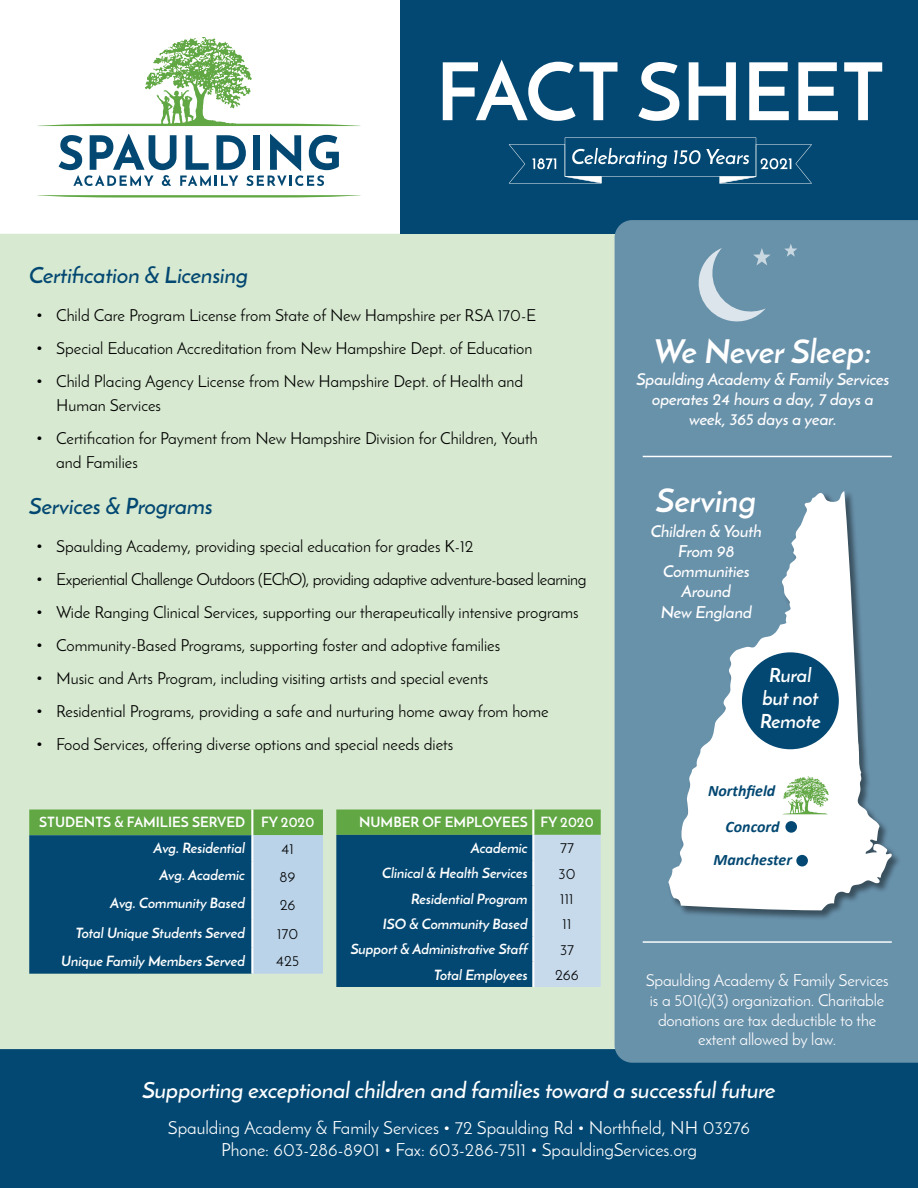
<style>
.page{position:relative;width:918px;height:1188px;background:#fff}
.page>*{position:absolute;margin:0;border:0;box-sizing:border-box;transform-origin:0 0}
.t1{font:700 79.35px "Josefin Sans";color:#fff}
.t2{font:italic 700 32.25px "Josefin Sans";color:#fff}
.t3{font:600 22.5px "Josefin Sans";color:#fff}
.t4{font:600 22.5px "Josefin Sans";color:#034872}
.t5{font:italic 700 19.2px/23px "Josefin Sans";color:#fff;text-align:center}
.t6{font:18px/21.6px "Josefin Sans";color:#fff;text-align:center}
.t7{font:16.5px/24px "Josefin Sans";color:#000}
.t8{font:600 16.5px/19.8px "Josefin Sans";color:#fff;text-align:center}
.t9{font:16.5px/19.8px "Josefin Sans";letter-spacing:-.01em;color:#fff;text-align:center}
.t10{font:16.5px "Josefin Sans";letter-spacing:-.025em;color:#000}
.t11{font:italic 700 15.9px/33.5px "Calibri";color:#034872;text-align:center}
.t12{font:15px "Josefin Sans";color:#000}
.t13{font:italic 700 14.1px "Josefin Sans";color:#fff}
.t14{font:700 14.1px "Josefin Sans";color:#fff}
.s1{font-size:18px}
</style>
<div class="page">
<div style="left:0;top:234px;width:615px;height:815px;background:#d7e9d0"></div>
<div style="left:0;top:1049px;width:918px;height:139px;background:#034872"></div>
<svg style="left:336px;top:810px;width:265px;height:177px;background:#3b7586"></svg>
<hr style="left:532px;top:810px;width:2px;height:25px;background:#fff">
<hr style="left:532px;top:835px;width:2px;height:25px;background:#fff">
<hr style="left:532px;top:860px;width:2px;height:26px;background:#fff">
<hr style="left:532px;top:886px;width:2px;height:25px;background:#fff">
<hr style="left:532px;top:911px;width:2px;height:25px;background:#fff">
<hr style="left:532px;top:936px;width:2px;height:26px;background:#fff">
<hr style="left:532px;top:962px;width:2px;height:25px;background:#fff">
<svg style="left:29px;top:810px;width:294px;height:164px;background:#377383"></svg>
<hr style="left:251px;top:810px;width:2px;height:25px;background:#fff">
<hr style="left:251px;top:835px;width:2px;height:27px;background:#fff">
<hr style="left:251px;top:862px;width:2px;height:28px;background:#fff">
<hr style="left:251px;top:890px;width:2px;height:29px;background:#fff">
<hr style="left:251px;top:919px;width:2px;height:28px;background:#fff">
<hr style="left:251px;top:947px;width:2px;height:27px;background:#fff">
<div style="left:401px;top:0;width:517px;height:234px;background:#034872"></div>
<svg style="left:59px;top:134px;width:280px;height:52px"></svg>
<svg style="left:37px;top:37px;width:324px;height:89px"></svg>
<svg style="left:37px;top:195px;width:324px;height:3px"></svg>
<svg style="left:509px;top:137px;width:303px;height:47px"></svg>
<div style="left:615px;top:220px;width:303px;height:843px;background:#6891aa"></div>
<div style="left:667px;top:491px;width:235px;height:429px;background:#000;opacity:.45"></div>
<svg style="left:668px;top:491px;width:224px;height:419px"></svg>
<div style="left:785px;top:821px;width:12px;height:12px;background:#034872;border-radius:50%"></div>
<div style="left:796px;top:855px;width:12px;height:11px;background:#034872;border-radius:50%"></div>
<div style="left:742px;top:652px;width:97px;height:97px;background:#034872;border-radius:50%"></div>
<svg style="left:783px;top:776px;width:46px;height:38px"></svg>
<svg style="left:695px;top:248px;width:76px;height:76px;background:#83a4b9"></svg>
<svg style="left:784px;top:244px;width:13px;height:13px"></svg>
<hr style="left:643px;top:456px;width:249px;height:1px;background:#fff">
<hr style="left:643px;top:941px;width:249px;height:2px;background:#fff">
<h1 class="t1" style="left:436px;top:43px;width:451px">FACT SHEET</h1>
<h3 class="t4" style="left:29px;top:261px;width:221px">Certification &amp; Licensing</h3>
<p class="t7" style="left:36px;top:303px;width:502px"><span class="s1">•</span> Child Care Program License from State of New Hampshire per RSA 170-E</p>
<p class="t7" style="left:36px;top:336px;width:498px"><span class="s1">•</span> Special Education Accreditation from New Hampshire Dept. of Education</p>
<p class="t7" style="left:56px;top:369px;width:469px;text-indent:-20px"><span class="s1">•</span> Child Placing Agency License from New Hampshire Dept. of Health and<br>Human Services</p>
<p class="t7" style="left:56px;top:426px;width:483px;text-indent:-20px"><span class="s1">•</span> Certification for Payment from New Hampshire Division for Children, Youth and Families</p>
<h3 class="t4" style="left:29px;top:492px;width:185px">Services &amp; Programs</h3>
<p class="t7" style="left:36px;top:534px;width:439px"><span class="s1">•</span> Spaulding Academy, providing special education for grades K-12</p>
<p class="t10" style="left:36px;top:569px;width:552px"><span class="s1">•</span> Experiential Challenge Outdoors (EChO), providing adaptive adventure-based learning</p>
<p class="t7" style="left:36px;top:600px;width:544px"><span class="s1">•</span> Wide Ranging Clinical Services, supporting our therapeutically intensive programs</p>
<p class="t7" style="left:36px;top:633px;width:466px"><span class="s1">•</span> Community-Based Programs, supporting foster and adoptive families</p>
<p class="t7" style="left:36px;top:666px;width:454px"><span class="s1">•</span> Music and Arts Program, including visiting artists and special events</p>
<p class="t7" style="left:36px;top:699px;width:514px"><span class="s1">•</span> Residential Programs, providing a safe and nurturing home away from home</p>
<p class="t7" style="left:36px;top:732px;width:419px"><span class="s1">•</span> Food Services, offering diverse options and special needs diets</p>
<p class="t14" style="left:39px;top:814px;width:276px">STUDENTS &amp; FAMILIES SERVED FY 2020</p>
<p class="t13" style="left:154px;top:839px;width:93px">Avg. Residential</p>
<p class="t12" style="left:281px;top:839px;width:14px">41</p>
<p class="t13" style="left:160px;top:866px;width:87px">Avg. Academic</p>
<p class="t12" style="left:280px;top:867px;width:18px">89</p>
<p class="t13" style="left:110px;top:894px;width:136px">Avg. Community Based</p>
<p class="t12" style="left:280px;top:896px;width:17px">26</p>
<p class="t13" style="left:75px;top:925px;width:171px">Total Unique Students Served</p>
<p class="t12" style="left:277px;top:924px;width:23px">170</p>
<p class="t13" style="left:61px;top:952px;width:185px">Unique Family Members Served</p>
<p class="t12" style="left:276px;top:952px;width:24px">425</p>
<p class="t14" style="left:359px;top:814px;width:236px">NUMBER OF EMPLOYEES FY 2020</p>
<p class="t13" style="left:471px;top:839px;width:58px">Academic</p>
<p class="t12" style="left:560px;top:839px;width:15px">77</p>
<p class="t13" style="left:382px;top:864px;width:147px">Clinical &amp; Health Services</p>
<p class="t12" style="left:559px;top:864px;width:18px">30</p>
<p class="t13" style="left:411px;top:890px;width:118px">Residential Program</p>
<p class="t12" style="left:560px;top:890px;width:15px">111</p>
<p class="t13" style="left:383px;top:915px;width:146px">ISO &amp; Community Based</p>
<p class="t12" style="left:563px;top:915px;width:10px">11</p>
<p class="t13" style="left:351px;top:940px;width:179px">Support &amp; Administrative Staff</p>
<p class="t12" style="left:560px;top:940px;width:16px">37</p>
<p class="t13" style="left:434px;top:966px;width:96px">Total Employees</p>
<p class="t12" style="left:555px;top:966px;width:25px">266</p>
<h2 class="t2" style="left:654px;top:332px;width:220px">We Never Sleep:</h2>
<p class="t8" style="left:636px;top:369px;width:255px">Spaulding Academy &amp; Family Services operates 24 hours a day, 7 days a week, 365 days a year.</p>
<h2 class="t2" style="left:656px;top:481px;width:102px">Serving</h2>
<p class="t8" style="left:651px;top:522px;width:113px">Children &amp; Youth<br>From 98<br>Communities<br>Around</p>
<p class="t8" style="left:661px;top:603px;width:93px">New England</p>
<p class="t5" style="left:760px;top:664px;width:62px">Rural but not<br>Remote</p>
<p class="t11" style="left:708px;top:774px;width:69px">Northfield</p>
<p class="t11" style="left:714px;top:810px;width:80px">Concord<br>Manchester</p>
<p class="t9" style="left:646px;top:970px;width:244px">Spaulding Academy &amp; Family Services is a 501(c)(3) organization. Charitable donations are tax deductible to the extent allowed by law.</p>
<h3 class="t3" style="left:142px;top:1076px;width:635px">Supporting exceptional children and families toward a successful future</h3>
<p class="t6" style="left:168px;top:1117px;width:584px">Spaulding Academy &amp; Family Services • 72 Spaulding Rd • Northfield, NH 03276<br>Phone: 603-286-8901 • Fax: 603-286-7511 • SpauldingServices.org</p>
</div>
